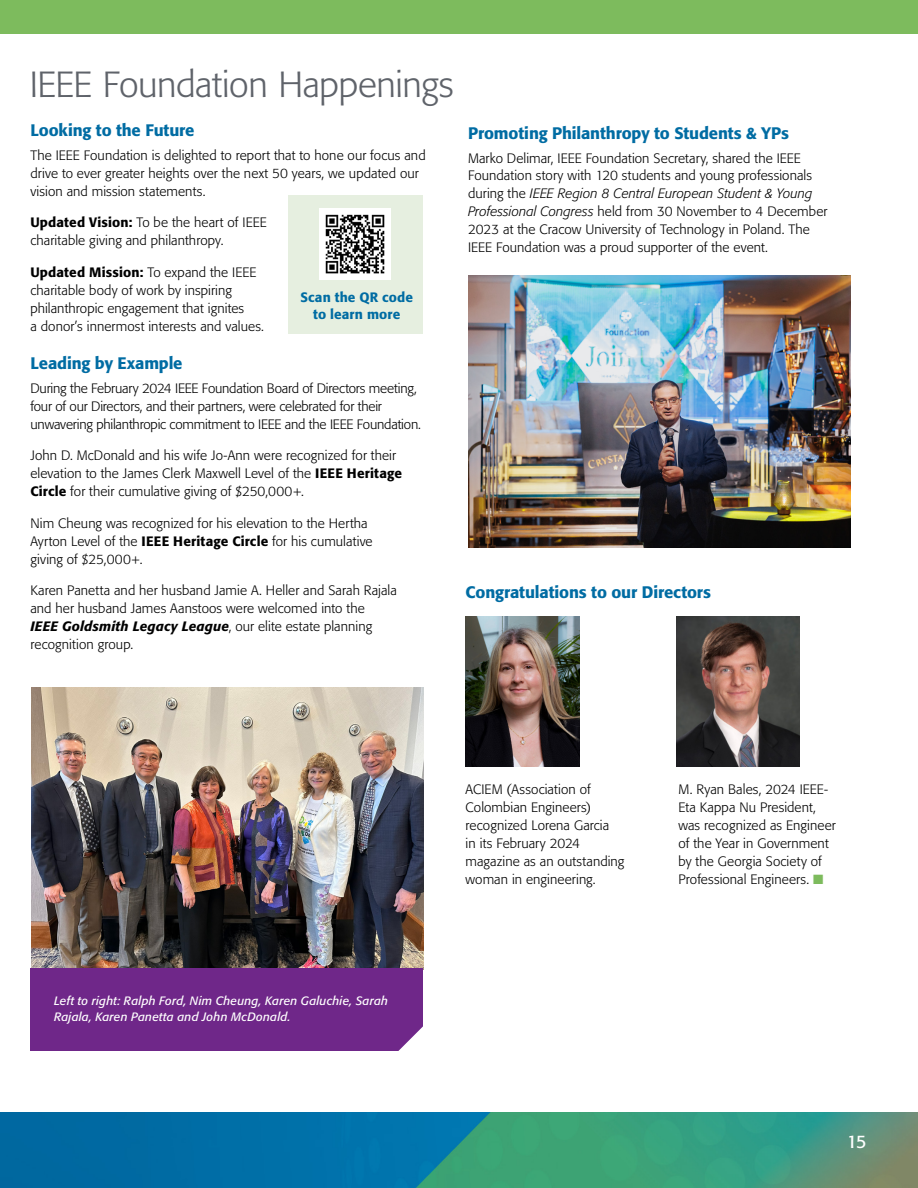
<style>
.page{position:relative;width:918px;height:1188px;background:#fff}
.page>*{position:absolute;margin:0;border:0;box-sizing:border-box;transform-origin:0 0}
.t1{font:300 36px "Formata";letter-spacing:-.01em;color:#5f636a}
.t2{font:18px "Formata";color:#fff}
.t3{font:500 16.5px "Formata";letter-spacing:-.01em;color:#006ca3}
.t4{font:300 13.5px/18px "Formata";letter-spacing:.005em;color:#000}
.t5{font:300 13.5px/18px "Formata";letter-spacing:-.015em;color:#000}
.t6{font:500 13.5px/16.5px "Formata";letter-spacing:.01em;color:#006ca3;text-align:center}
.t7{font:italic 12px/16.5px "Formata";letter-spacing:.015em;color:#fff}
.s1{font-weight:500}
.s2{font-weight:500;font-style:italic}
.s3{font-style:italic}
.s4{color:#7dbb5d}
</style>
<div class="page">
<div style="left:0;top:0;width:918px;height:35px;background:#7dbb5d"></div>
<img style="left:0;top:1112px;width:918px;height:76px">
<img style="left:465px;top:616px;width:115px;height:151px">
<img style="left:676px;top:616px;width:124px;height:151px">
<img style="left:468px;top:276px;width:383px;height:271px">
<div style="left:288px;top:195px;width:134px;height:139px;background:#e6efe0"></div>
<div style="left:319px;top:209px;width:72px;height:71px;background:#fff"></div>
<img style="left:325px;top:214px;width:60px;height:60px">
<img style="left:31px;top:687px;width:392px;height:282px">
<div style="left:30px;top:969px;width:393px;height:82px;background:#6f2789"></div>
<svg style="left:398px;top:1026px;width:25px;height:25px"></svg>
<h1 class="t1" style="left:30px;top:63px;width:426px">IEEE Foundation Happenings</h1>
<p class="t3" style="left:30px;top:120px;width:166px">Looking to the Future</p>
<p class="t3" style="left:468px;top:123px;width:323px">Promoting Philanthropy to Students &amp; YPs</p>
<p class="t4" style="left:30px;top:146px;width:397px">The IEEE Foundation is delighted to report that to hone our focus and drive to ever greater heights over the next 50 years, we updated our vision and mission statements.</p>
<p class="t4" style="left:30px;top:214px;width:238px"><span class="s1">Updated Vision:</span> To be the heart of IEEE charitable giving and philanthropy.</p>
<p class="t4" style="left:30px;top:263px;width:235px"><span class="s1">Updated Mission:</span> To expand the IEEE charitable body of work by inspiring philanthropic engagement that ignites<br>a donor’s innermost interests and values.</p>
<p class="t6" style="left:300px;top:289px;width:114px">Scan the QR code to learn more</p>
<p class="t3" style="left:30px;top:353px;width:154px">Leading by Example</p>
<p class="t5" style="left:30px;top:379px;width:392px">During the February 2024 IEEE Foundation Board of Directors meeting, four of our Directors, and their partners, were celebrated for their unwavering philanthropic commitment to IEEE and the IEEE Foundation.</p>
<p class="t4" style="left:30px;top:446px;width:373px">John D. McDonald and his wife Jo-Ann were recognized for their elevation to the James Clerk Maxwell Level of the <span class="s1">IEEE Heritage<br>Circle</span> for their cumulative giving of $250,000+.</p>
<p class="t4" style="left:30px;top:514px;width:344px">Nim Cheung was recognized for his elevation to the Hertha<br>Ayrton Level of the <span class="s1">IEEE Heritage Circle</span> for his cumulative giving of $25,000+.</p>
<p class="t4" style="left:30px;top:581px;width:368px">Karen Panetta and her husband Jamie A. Heller and Sarah Rajala and her husband James Aanstoos were welcomed into the<br><span class="s2">IEEE Goldsmith Legacy League</span>, our elite estate planning recognition group.</p>
<p class="t4" style="left:468px;top:149px;width:361px">Marko Delimar, IEEE Foundation Secretary, shared the IEEE Foundation story with 120 students and young professionals during the <span class="s3">IEEE Region 8 Central European Student &amp; Young Professional Congress</span> held from 30 November to 4 December 2023 at the Cracow University of Technology in Poland. The IEEE Foundation was a proud supporter of the event.</p>
<p class="t3" style="left:466px;top:582px;width:247px">Congratulations to our Directors</p>
<p class="t7" style="left:54px;top:992px;width:336px">Left to right: Ralph Ford, Nim Cheung, Karen Galuchie, Sarah<br>Rajala, Karen Panetta and John McDonald.</p>
<p class="t4" style="left:466px;top:781px;width:160px">ACIEM (Association of<br>Colombian Engineers) recognized Lorena Garcia<br>in its February 2024 magazine as an outstanding woman in engineering.</p>
<p class="t4" style="left:678px;top:781px;width:159px">M. Ryan Bales, 2024 IEEE-<br>Eta Kappa Nu President, was recognized as Engineer of the Year in Government by the Georgia Society of<br>Professional Engineers. <span class="s4">■</span></p>
<h2 class="t2" style="left:847px;top:1130px;width:21px">15</h2>
</div>
